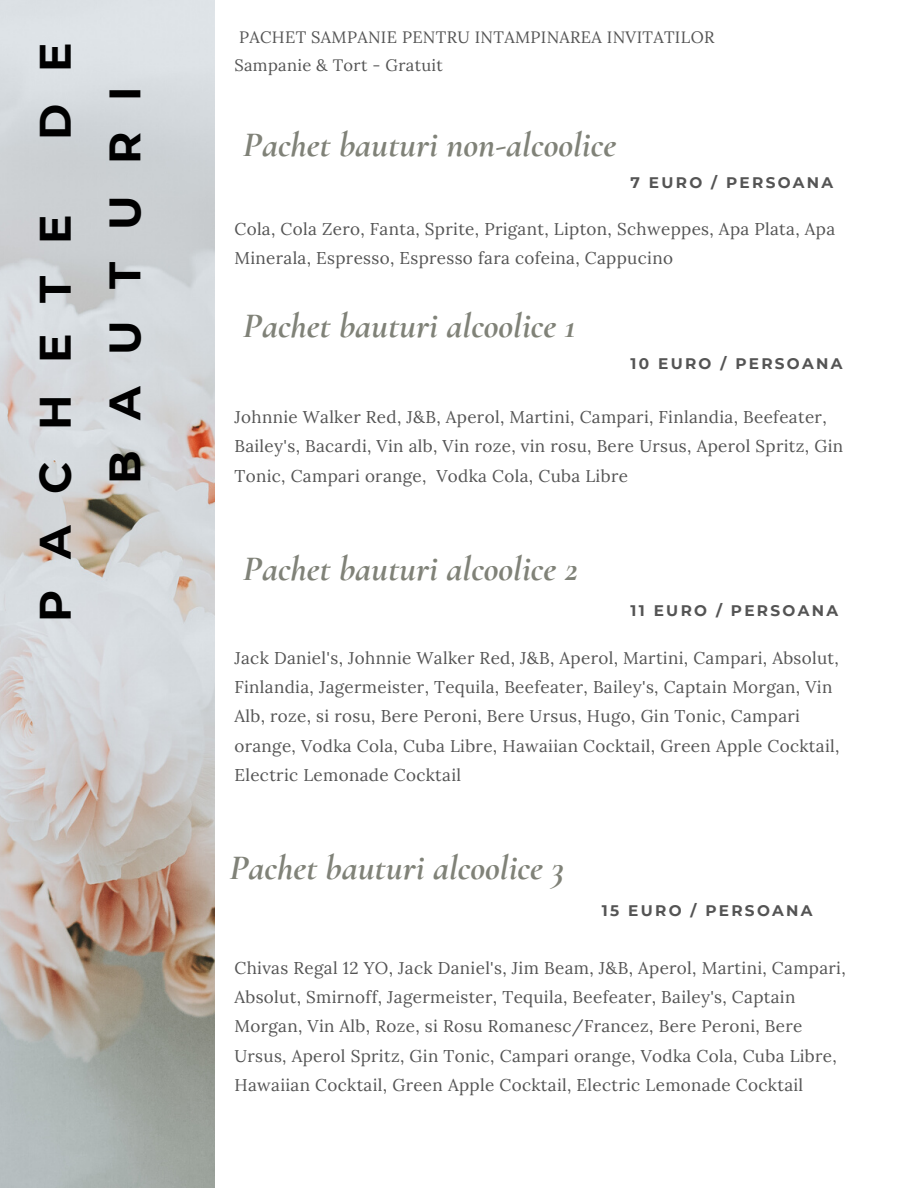
<style>
.page{position:relative;width:918px;height:1188px;background:#fff}
.page>*{position:absolute;margin:0;border:0;box-sizing:border-box;transform-origin:0 0}
.t1{font:700 43.95px/69.6px "Montserrat";letter-spacing:.715em;color:#000}
.t2{font:italic 700 36px "Cormorant Garamond";color:#808278}
.t3{font:17.1px/29.4px "Lora";letter-spacing:.02em;color:#545454}
.t4{font:16.5px/28.2px "Lora";letter-spacing:.02em;color:#545454}
.t5{font:700 15.3px "Montserrat";letter-spacing:.15em;color:#545454}
</style>
<div class="page">
<img style="left:0;top:0;width:215px;height:1188px">
<h1 class="t1" style="left:20px;top:484px;width:443px;text-indent:345px;rotate:-90deg">D E<br>BAUTURI</h1>
<h1 class="t1" style="left:20px;top:622px;width:409px;rotate:-90deg">PACHETE</h1>
<p class="t4" style="left:234px;top:23px;width:482px">PACHET SAMPANIE PENTRU INTAMPINAREA INVITATILOR<br>Sampanie &amp; Tort - Gratuit</p>
<h2 class="t2" style="left:243px;top:123px;width:375px">Pachet bauturi non-alcoolice</h2>
<p class="t5" style="left:631px;top:173px;width:204px">7 EURO / PERSOANA</p>
<p class="t3" style="left:234px;top:214px;width:602px">Cola, Cola Zero, Fanta, Sprite, Prigant, Lipton, Schweppes, Apa Plata, Apa<br>Minerala, Espresso, Espresso fara cofeina, Cappucino</p>
<h2 class="t2" style="left:243px;top:304px;width:334px">Pachet bauturi alcoolice 1</h2>
<p class="t5" style="left:631px;top:354px;width:213px">10 EURO / PERSOANA</p>
<p class="t3" style="left:234px;top:402px;width:610px">Johnnie Walker Red, J&amp;B, Aperol, Martini, Campari, Finlandia, Beefeater,<br>Bailey's, Bacardi, Vin alb, Vin roze, vin rosu, Bere Ursus, Aperol Spritz, Gin<br>Tonic, Campari orange, Vodka Cola, Cuba Libre</p>
<h2 class="t2" style="left:243px;top:546px;width:337px">Pachet bauturi alcoolice 2</h2>
<p class="t5" style="left:631px;top:601px;width:209px">11 EURO / PERSOANA</p>
<p class="t3" style="left:234px;top:643px;width:606px">Jack Daniel's, Johnnie Walker Red, J&amp;B, Aperol, Martini, Campari, Absolut, Finlandia, Jagermeister, Tequila, Beefeater, Bailey's, Captain Morgan, Vin Alb, roze, si rosu, Bere Peroni, Bere Ursus, Hugo, Gin Tonic, Campari orange, Vodka Cola, Cuba Libre, Hawaiian Cocktail, Green Apple Cocktail, Electric Lemonade Cocktail</p>
<h2 class="t2" style="left:229px;top:846px;width:336px">Pachet bauturi alcoolice 3</h2>
<p class="t5" style="left:602px;top:901px;width:212px">15 EURO / PERSOANA</p>
<p class="t3" style="left:234px;top:953px;width:613px">Chivas Regal 12 YO, Jack Daniel's, Jim Beam, J&amp;B, Aperol, Martini, Campari, Absolut, Smirnoff, Jagermeister, Tequila, Beefeater, Bailey's, Captain Morgan, Vin Alb, Roze, si Rosu Romanesc/Francez, Bere Peroni, Bere Ursus, Aperol Spritz, Gin Tonic, Campari orange, Vodka Cola, Cuba Libre, Hawaiian Cocktail, Green Apple Cocktail, Electric Lemonade Cocktail</p>
</div>
